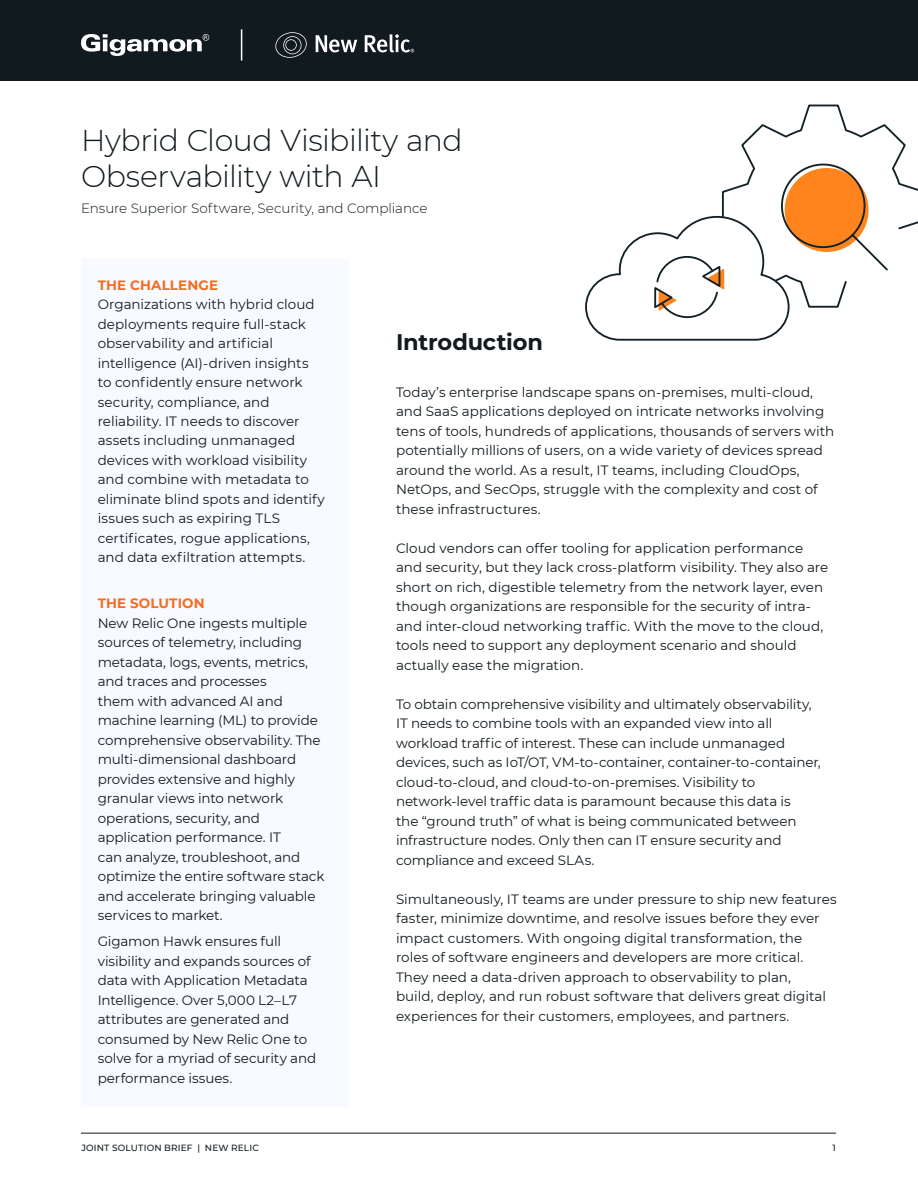
<style>
.page{position:relative;width:918px;height:1188px;background:#fff}
.page>*{position:absolute;margin:0;border:0;box-sizing:border-box;transform-origin:0 0}
.t1{font:300 30px/36px "Montserrat";letter-spacing:-.015em;color:#111a1e}
.t2{font:700 22.5px "Montserrat";letter-spacing:-.01em;color:#111a1e}
.t3{font:13.5px/19.5px "Montserrat";letter-spacing:-.005em;color:#111a1e}
.t4{font:300 13.5px "Montserrat";color:#111a1e}
.t5{font:700 13.5px "Montserrat";letter-spacing:.01em;color:#f36d21}
.t6{font:500 9px "Montserrat";letter-spacing:.02em;color:#111a1e}
</style>
<div class="page">
<div style="left:0;top:0;width:918px;height:81px;background:#111a1e"></div>
<hr style="left:81px;top:1133px;width:755px;height:1px;background:#111a1e">
<svg style="left:81px;top:34px;width:128px;height:22px"></svg>
<hr style="left:241px;top:29px;width:1px;height:32px;background:#fff">
<svg style="left:316px;top:35px;width:41px;height:17px"></svg>
<svg style="left:365px;top:34px;width:49px;height:18px"></svg>
<svg style="left:275px;top:32px;width:32px;height:26px"></svg>
<div style="left:81px;top:259px;width:268px;height:848px;background:#f8faff"></div>
<svg style="left:585px;top:104px;width:333px;height:237px"></svg>
<h1 class="t1" style="left:81px;top:122px;width:383px">Hybrid Cloud Visibility and<br>Observability with AI</h1>
<p class="t4" style="left:81px;top:199px;width:348px">Ensure Superior Software, Security, and Compliance</p>
<p class="t5" style="left:98px;top:275px;width:122px">THE CHALLENGE</p>
<p class="t3" style="left:98px;top:294px;width:229px">Organizations with hybrid cloud deployments require full-stack observability and artificial intelligence (AI)-driven insights to confidently ensure network security, compliance, and reliability. IT needs to discover assets including unmanaged devices with workload visibility and combine with metadata to eliminate blind spots and identify issues such as expiring TLS certificates, rogue applications, and data exfiltration attempts.</p>
<p class="t5" style="left:98px;top:594px;width:109px">THE SOLUTION</p>
<p class="t3" style="left:98px;top:613px;width:228px">New Relic One ingests multiple sources of telemetry, including metadata, logs, events, metrics, and traces and processes<br>them with advanced AI and machine learning (ML) to provide comprehensive observability. The multi-dimensional dashboard provides extensive and highly granular views into network operations, security, and application performance. IT<br>can analyze, troubleshoot, and optimize the entire software stack and accelerate bringing valuable services to market.</p>
<p class="t3" style="left:98px;top:931px;width:220px">Gigamon Hawk ensures full visibility and expands sources of data with Application Metadata<br>Intelligence. Over 5,000 L2–L7 attributes are generated and consumed by New Relic One to solve for a myriad of security and performance issues.</p>
<h2 class="t2" style="left:396px;top:326px;width:149px">Introduction</h2>
<p class="t3" style="left:396px;top:382px;width:440px">Today’s enterprise landscape spans on-premises, multi-cloud, and SaaS applications deployed on intricate networks involving tens of tools, hundreds of applications, thousands of servers with potentially millions of users, on a wide variety of devices spread around the world. As a result, IT teams, including CloudOps, NetOps, and SecOps, struggle with the complexity and cost of these infrastructures.</p>
<p class="t3" style="left:396px;top:538px;width:434px">Cloud vendors can offer tooling for application performance and security, but they lack cross-platform visibility. They also are short on rich, digestible telemetry from the network layer, even though organizations are responsible for the security of intra&shy;and inter-cloud networking traffic. With the move to the cloud, tools need to support any deployment scenario and should actually ease the migration.</p>
<p class="t3" style="left:396px;top:694px;width:426px">To obtain comprehensive visibility and ultimately observability, IT needs to combine tools with an expanded view into all workload traffic of interest. These can include unmanaged devices, such as IoT/OT, VM-to-container, container-to-container, cloud-to-cloud, and cloud-to-on-premises. Visibility to network-level traffic data is paramount because this data is<br>the “ground truth” of what is being communicated between infrastructure nodes. Only then can IT ensure security and compliance and exceed SLAs.</p>
<p class="t3" style="left:396px;top:889px;width:442px">Simultaneously, IT teams are under pressure to ship new features faster, minimize downtime, and resolve issues before they ever impact customers. With ongoing digital transformation, the roles of software engineers and developers are more critical.<br>They need a data-driven approach to observability to plan,<br>build, deploy, and run robust software that delivers great digital experiences for their customers, employees, and partners.</p>
<p class="t6" style="left:81px;top:1142px;width:179px">JOINT SOLUTION BRIEF | NEW RELIC</p>
<p class="t6" style="left:833px;top:1142px;width:5px">1</p>
</div>
